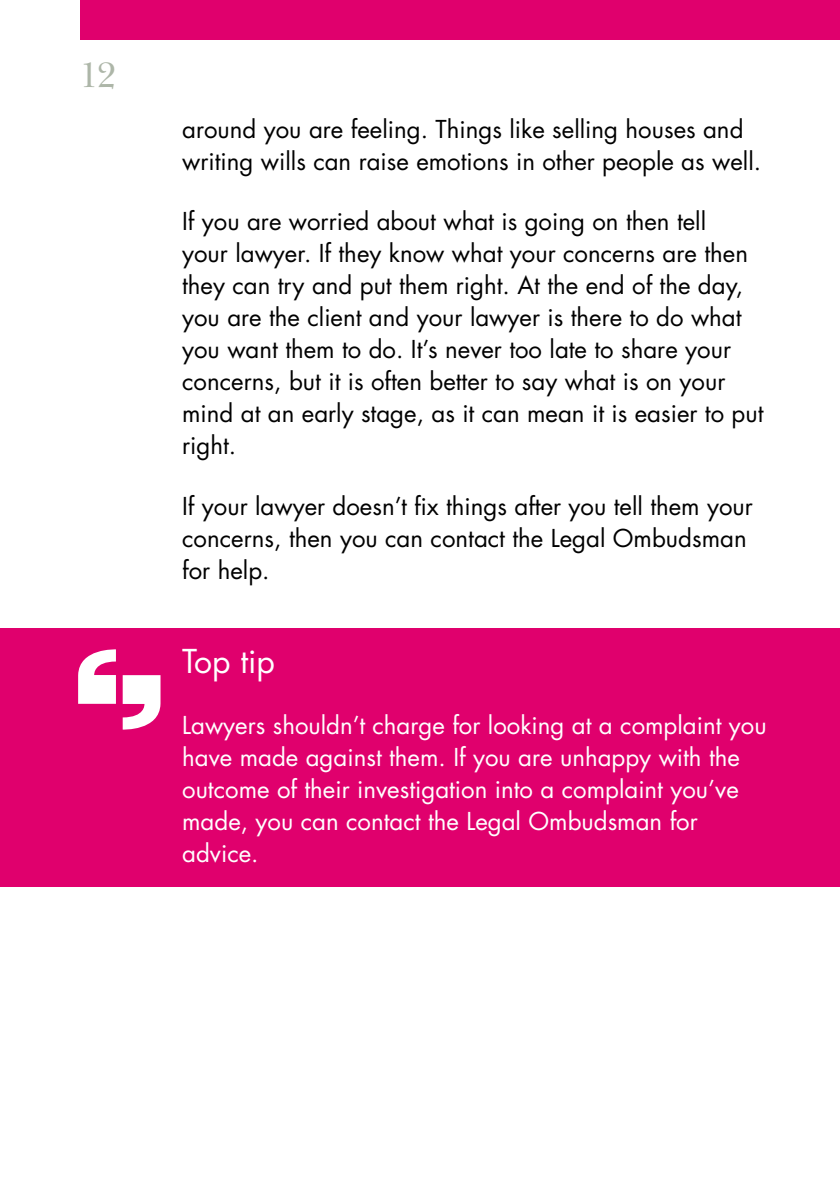
<style>
.page{position:relative;width:840px;height:1191px;background:#fff}
.page>*{position:absolute;margin:0;border:0;box-sizing:border-box;transform-origin:0 0}
.t1{font:36px "Baskerville Cyr Upright";color:#adb6a8}
.t2{font:32px "Futura";color:#fff}
.t3{font:24px/32px "Futura";color:#000}
.t4{font:24px/32px "Futura";color:#fff}
</style>
<div class="page">
<div style="left:80px;top:0;width:759px;height:40px;background:#e0006d"></div>
<div style="left:0;top:627px;width:839px;height:259px;background:#e0006d"></div>
<svg style="left:123px;top:675px;width:37px;height:55px"></svg>
<svg style="left:78px;top:649px;width:38px;height:55px"></svg>
<h1 class="t1" style="left:79px;top:55px;width:40px">12</h1>
<p class="t3" style="left:182px;top:113px;width:580px">around you are feeling. Things like selling houses and writing wills can raise emotions in other people as well.</p>
<p class="t3" style="left:182px;top:206px;width:582px">If you are worried about what is going on then tell<br>your lawyer. If they know what your concerns are then they can try and put them right. At the end of the day, you are the client and your lawyer is there to do what you want them to do. It’s never too late to share your concerns, but it is often better to say what is on your mind at an early stage, as it can mean it is easier to put right.</p>
<p class="t3" style="left:182px;top:490px;width:572px">If your lawyer doesn’t fix things after you tell them your concerns, then you can contact the Legal Ombudsman for help.</p>
<h2 class="t2" style="left:182px;top:641px;width:94px">Top tip</h2>
<p class="t4" style="left:182px;top:709px;width:585px">Lawyers shouldn’t charge for looking at a complaint you have made against them. If you are unhappy with the outcome of their investigation into a complaint you’ve made, you can contact the Legal Ombudsman for advice.</p>
</div>
